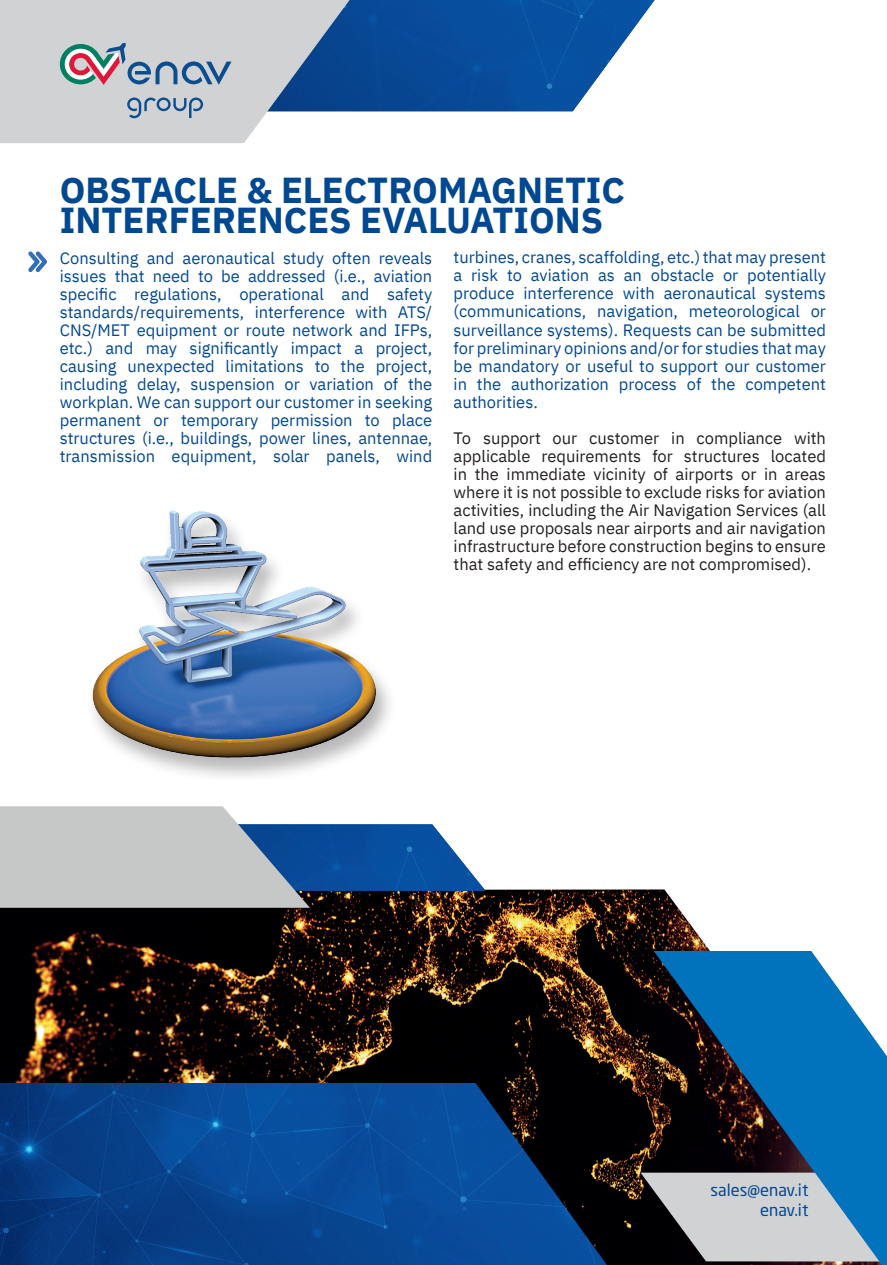
<style>
.page{position:relative;width:887px;height:1265px;background:#fff}
.page>*{position:absolute;margin:0;border:0;box-sizing:border-box;transform-origin:0 0}
.t1{font:700 36px/30px "IBM Plex Sans";color:#014892}
.t2{font:16.5px/18px "IBM Plex Sans";color:#014892;text-align:justify}
.t3{font:16.5px/18px "IBM Plex Sans";color:#231f20;text-align:justify}
.t4{font:16.5px/19.8px "Neo Sans Std";color:#014892;text-align:right}
</style>
<div class="page">
<img style="left:373px;top:0;width:282px;height:111px">
<svg style="left:0;top:0;width:373px;height:143px;fill:#d1d2d4"></svg>
<svg style="left:60px;top:43px;width:171px;height:42px"></svg>
<svg style="left:127px;top:97px;width:76px;height:21px"></svg>
<img style="left:0;top:889px;width:710px;height:194px">
<img style="left:0;top:1083px;width:653px;height:181px">
<svg style="left:0;top:806px;width:485px;height:101px"></svg>
<svg style="left:653px;top:951px;width:233px;height:221px;fill:#0073bc"></svg>
<svg style="left:28px;top:251px;width:19px;height:21px"></svg>
<img style="left:92px;top:510px;width:298px;height:267px">
<svg style="left:640px;top:1172px;width:247px;height:93px"></svg>
<h1 class="t1" style="left:60px;top:172px;width:566px">OBSTACLE &amp; ELECTROMAGNETIC<br>INTERFERENCES EVALUATIONS</h1>
<p class="t2" style="left:453px;top:247px;width:374px">turbines, cranes, scaffolding, etc.) that may present a risk to aviation as an obstacle or potentially produce interference with aeronautical systems (communications, navigation, meteorological or surveillance systems). Requests can be submitted for preliminary opinions and/or for studies that may be mandatory or useful to support our customer in the authorization process of the competent authorities.</p>
<p class="t3" style="left:453px;top:427px;width:374px">To support our customer in compliance with applicable requirements for structures located in the immediate vicinity of airports or in areas where it is not possible to exclude risks for aviation activities, including the Air Navigation Services (all land use proposals near airports and air navigation infrastructure before construction begins to ensure that safety and efficiency are not compromised).</p>
<p class="t2" style="left:60px;top:248px;width:374px">Consulting and aeronautical study often reveals issues that need to be addressed (i.e., aviation specific regulations, operational and safety standards/requirements, interference with ATS/ CNS/MET equipment or route network and IFPs, etc.) and may significantly impact a project, causing unexpected limitations to the project, including delay, suspension or variation of the workplan. We can support our customer in seeking permanent or temporary permission to place structures (i.e., buildings, power lines, antennae, transmission equipment, solar panels, wind</p>
<p class="t4" style="left:710px;top:1179px;width:99px">sales@enav.it enav.it</p>
</div>
